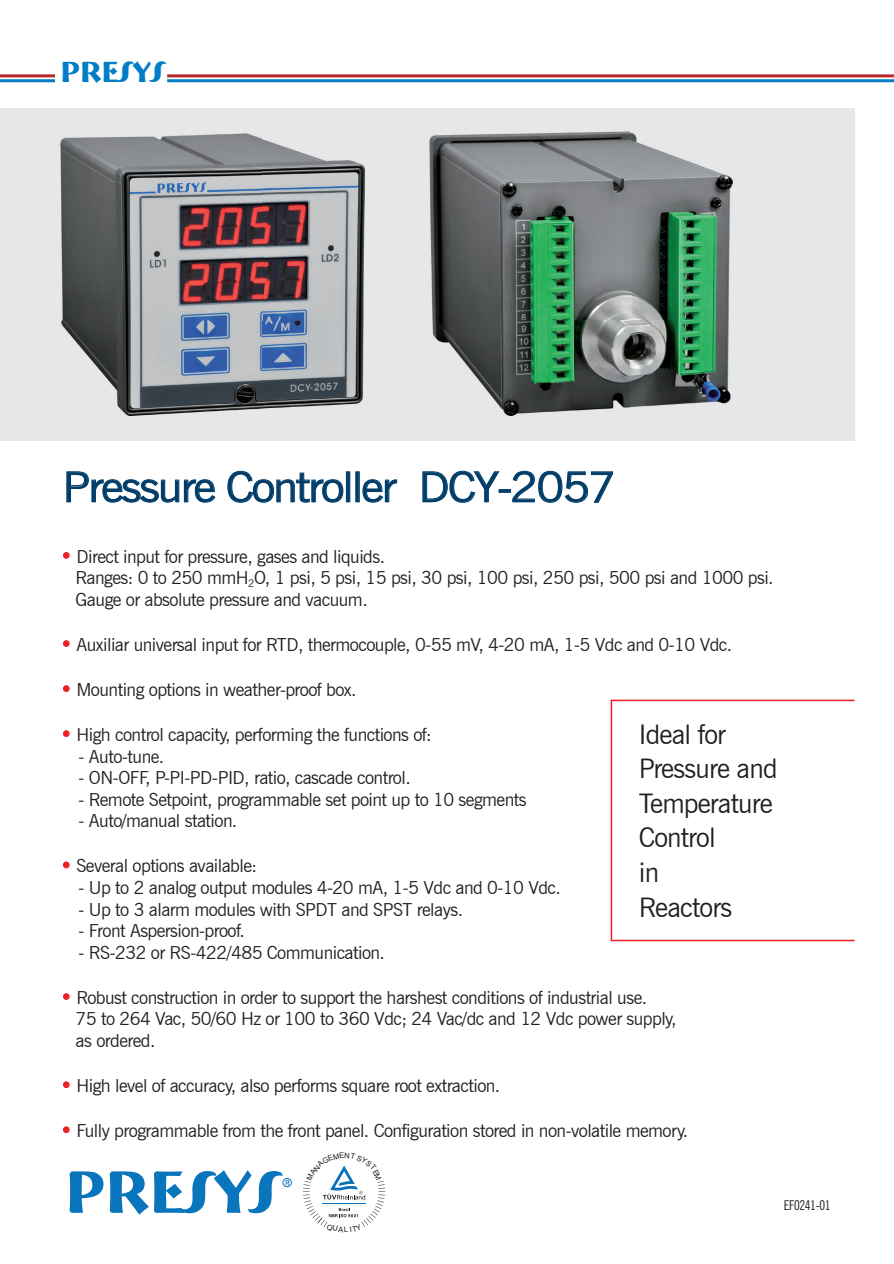
<style>
.page{position:relative;width:894px;height:1264px;background:#fff}
.page>*{position:absolute;margin:0;border:0;box-sizing:border-box;transform-origin:0 0}
.t1{font:41.55px "News Gothic BT";letter-spacing:-.045em;color:#003d68;scale:1.11 1}
.t2{font:700 30px "Bremen BT";color:#007ec5}
.t3{font:27px/34.5px "News Gothic BT";letter-spacing:-.03em;color:#231f20}
.t4{font:18px/21.6px "News Gothic BT";letter-spacing:-.03em;color:#231f20}
.t5{font:condensed 13.5px "News Gothic BT";letter-spacing:-.03em;color:#231f20}
.s1{font-size:19.5px;color:#ee1d23}
</style>
<div class="page">
<div style="left:0;top:108px;width:854px;height:332px;background:#e6e7e9"></div>
<svg style="left:67px;top:471px;width:148px;height:31px"></svg>
<svg style="left:227px;top:471px;width:116px;height:31px"></svg>
<div style="left:346px;top:471px;width:4px;height:31px;border:1px solid #003d68"></div>
<svg style="left:362px;top:479px;width:35px;height:23px"></svg>
<svg style="left:422px;top:471px;width:190px;height:31px"></svg>
<img style="left:60px;top:133px;width:304px;height:282px">
<hr style="left:167px;top:79px;width:726px;height:3px;background:#007ec5">
<hr style="left:0;top:79px;width:55px;height:3px;background:#007ec5">
<hr style="left:167px;top:74px;width:726px;height:3px;background:#b7282e">
<hr style="left:0;top:74px;width:55px;height:3px;background:#b7282e">
<svg style="left:63px;top:552px;width:7px;height:7px"></svg>
<svg style="left:63px;top:640px;width:7px;height:7px"></svg>
<svg style="left:63px;top:685px;width:7px;height:7px"></svg>
<svg style="left:63px;top:730px;width:7px;height:7px"></svg>
<svg style="left:63px;top:861px;width:7px;height:7px"></svg>
<svg style="left:63px;top:993px;width:7px;height:7px"></svg>
<svg style="left:63px;top:1081px;width:7px;height:7px"></svg>
<svg style="left:63px;top:1126px;width:7px;height:7px"></svg>
<img style="left:429px;top:131px;width:302px;height:285px">
<hr style="left:610px;top:699px;width:244px;height:2px;background:#ee1d23">
<hr style="left:610px;top:700px;width:2px;height:240px;background:#ee1d23">
<hr style="left:610px;top:939px;width:244px;height:2px;background:#ee1d23">
<div style="left:282px;top:1178px;width:9px;height:8px;border:1px solid #0975bc;border-radius:50%"></div>
<svg style="left:70px;top:1170px;width:219px;height:44px"></svg>
<svg style="left:303px;top:1165px;width:82px;height:63px"></svg>
<h2 class="t2" style="left:61px;top:53px;width:105px">PRESYS</h2>
<h1 class="t1" style="left:62px;top:462px;width:500px">Pressure Controller DCY-2057</h1>
<p class="t4" style="left:76px;top:545px;width:699px;text-indent:-15px"><span class="s1">•</span> Direct input for pressure, gases and liquids.<br>Ranges: 0 to 250 mmH<sub>2</sub>O, 1 psi, 5 psi, 15 psi, 30 psi, 100 psi, 250 psi, 500 psi and 1000 psi.<br>Gauge or absolute pressure and vacuum.</p>
<p class="t4" style="left:61px;top:633px;width:672px"><span class="s1">•</span> Auxiliar universal input for RTD, thermocouple, 0-55 mV, 4-20 mA, 1-5 Vdc and 0-10 Vdc.</p>
<p class="t4" style="left:61px;top:678px;width:297px"><span class="s1">•</span> Mounting options in weather-proof box.</p>
<p class="t4" style="left:61px;top:723px;width:372px"><span class="s1">•</span> High control capacity, performing the functions of:</p>
<p class="t4" style="left:79px;top:745px;width:87px">- Auto-tune.</p>
<p class="t4" style="left:79px;top:766px;width:333px">- ON-OFF, P-PI-PD-PID, ratio, cascade control.</p>
<p class="t4" style="left:79px;top:788px;width:449px">- Remote Setpoint, programmable set point up to 10 segments</p>
<p class="t4" style="left:79px;top:810px;width:160px">- Auto/manual station.</p>
<p class="t4" style="left:61px;top:855px;width:198px"><span class="s1">•</span> Several options available:</p>
<p class="t4" style="left:79px;top:876px;width:483px">- Up to 2 analog output modules 4-20 mA, 1-5 Vdc and 0-10 Vdc.</p>
<p class="t4" style="left:79px;top:898px;width:386px">- Up to 3 alarm modules with SPDT and SPST relays.</p>
<p class="t4" style="left:79px;top:919px;width:168px">- Front Aspersion-proof.</p>
<p class="t4" style="left:79px;top:941px;width:307px">- RS-232 or RS-422/485 Communication.</p>
<p class="t4" style="left:76px;top:986px;width:602px;text-indent:-15px"><span class="s1">•</span> Robust construction in order to support the harshest conditions of industrial use.<br>75 to 264 Vac, 50/60 Hz or 100 to 360 Vdc; 24 Vac/dc and 12 Vdc power supply, as ordered.</p>
<p class="t4" style="left:61px;top:1074px;width:441px"><span class="s1">•</span> High level of accuracy, also performs square root extraction.</p>
<p class="t4" style="left:61px;top:1119px;width:629px"><span class="s1">•</span> Fully programmable from the front panel. Configuration stored in non-volatile memory.</p>
<h3 class="t3" style="left:638px;top:717px;width:140px">Ideal for<br>Pressure and<br>Temperature<br>Control<br>in<br>Reactors</h3>
<p class="t5" style="left:783px;top:1196px;width:48px">EF0241-01</p>
</div>
